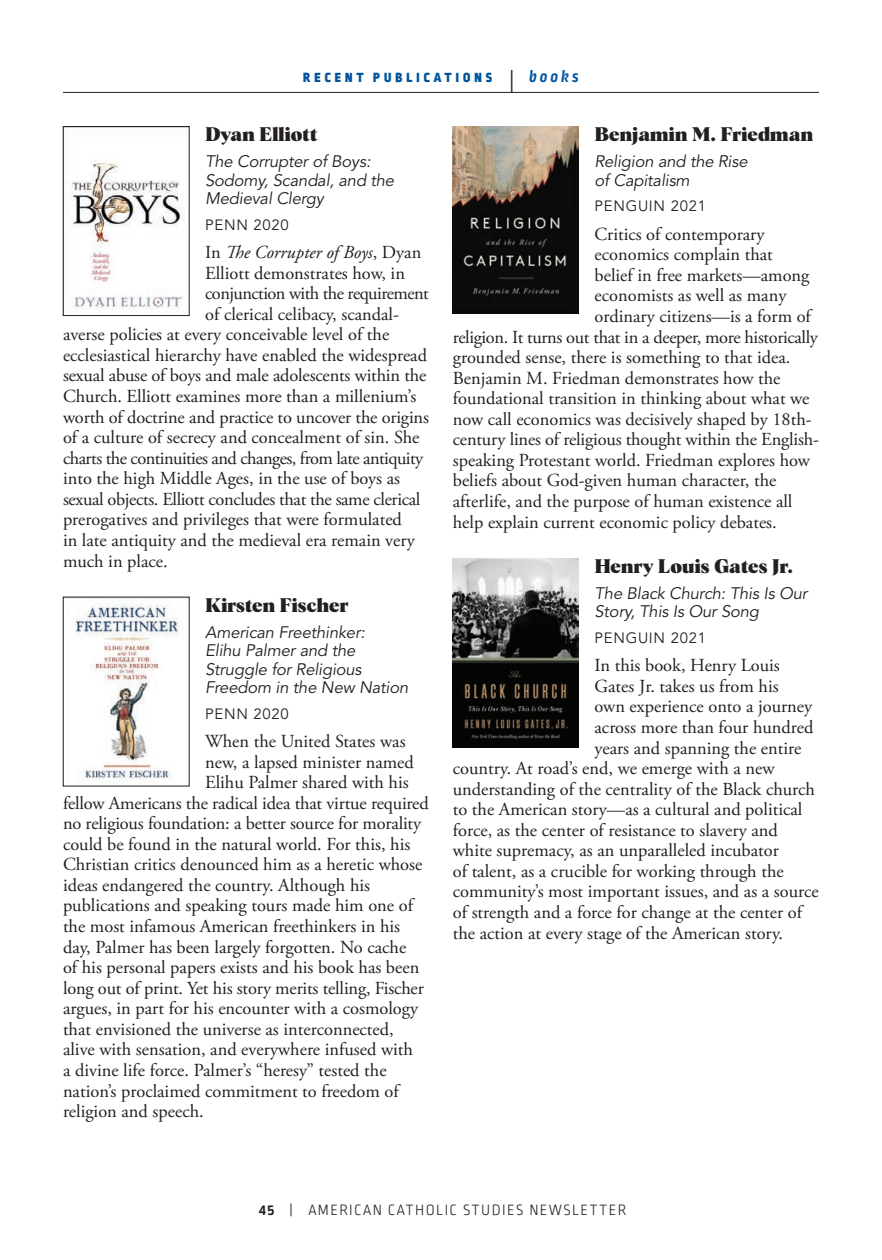
<style>
.page{position:relative;width:882px;height:1260px;background:#fff}
.page>*{position:absolute;margin:0;border:0;box-sizing:border-box;transform-origin:0 0}
.t1{font:900 19.25px "Albra";letter-spacing:.005em;color:#231f20}
.t2{font:18.38px "Adobe Garamond Pro";color:#231f20}
.t3{font:18.38px "Adobe Garamond Pro";letter-spacing:-.02em;color:#231f20}
.t4{font:18.38px "Adobe Garamond Pro";letter-spacing:-.03em;color:#231f20}
.t5{font:italic 18.38px "Adobe Garamond Pro";color:#231f20}
.t6{font:italic 16.62px/18.4px "Avenir";letter-spacing:-.01em;color:#231f20}
.t7{font:300 15.75px "Ropa Sans Pro";letter-spacing:.09em;color:#231f20}
.t8{font:14.88px "Avenir";letter-spacing:.05em;color:#231f20}
.t9{font:900 14px "Ropa Sans Pro";letter-spacing:.29em;color:#01539e}
.s1{font-family:"Adobe Garamond Pro";font-weight:400;font-size:22.75px;color:#231f20}
.s2{font-weight:700;font-style:italic;font-size:17.5px}
.s3{font-style:normal}
.s4{font-weight:700}
</style>
<div class="page">
<img style="left:65px;top:128px;width:120px;height:181px">
<div style="left:63px;top:126px;width:126px;height:190px;border:1px solid #231f20"></div>
<img style="left:75px;top:599px;width:104px;height:182px">
<div style="left:63px;top:597px;width:126px;height:189px;border:1px solid #231f20"></div>
<hr style="left:63px;top:92px;width:756px;height:1px;background:#231f20">
<img style="left:453px;top:127px;width:126px;height:186px">
<img style="left:453px;top:558px;width:126px;height:189px">
<p class="t9" style="left:303px;top:69px;width:277px">RECENT PUBLICATIONS <span class="s1">|</span> <span class="s2">books</span></p>
<p class="t1" style="left:205px;top:120px;width:114px">Dyan Elliott</p>
<p class="t6" style="left:205px;top:153px;width:190px">The Corrupter of Boys:<br>Sodomy, Scandal, and the<br>Medieval Clergy</p>
<p class="t8" style="left:205px;top:216px;width:85px">PENN 2020</p>
<p class="t5" style="left:205px;top:241px;width:218px"><span class="s3">In</span> The Corrupter of Boys<span class="s3">, Dyan</span></p>
<p class="t2" style="left:205px;top:262px;width:201px">Elliott demonstrates how, in</p>
<p class="t4" style="left:205px;top:282px;width:225px">conjunction with the requirement</p>
<p class="t2" style="left:205px;top:303px;width:195px">of clerical celibacy, scandal-</p>
<p class="t2" style="left:63px;top:324px;width:328px">averse policies at every conceivable level of the</p>
<p class="t2" style="left:63px;top:344px;width:366px">ecclesiastical hierarchy have enabled the widespread</p>
<p class="t2" style="left:63px;top:365px;width:365px">sexual abuse of boys and male adolescents within the</p>
<p class="t2" style="left:63px;top:385px;width:355px">Church. Elliott examines more than a millenium’s</p>
<p class="t2" style="left:63px;top:406px;width:367px">worth of doctrine and practice to uncover the origins</p>
<p class="t2" style="left:63px;top:426px;width:358px">of a culture of secrecy and concealment of sin. She</p>
<p class="t4" style="left:63px;top:447px;width:362px">charts the continuities and changes, from late antiquity</p>
<p class="t2" style="left:63px;top:467px;width:339px">into the high Middle Ages, in the use of boys as</p>
<p class="t3" style="left:63px;top:488px;width:359px">sexual objects. Elliott concludes that the same clerical</p>
<p class="t2" style="left:63px;top:509px;width:340px">prerogatives and privileges that were formulated</p>
<p class="t2" style="left:63px;top:529px;width:353px">in late antiquity and the medieval era remain very</p>
<p class="t2" style="left:63px;top:550px;width:106px">much in place.</p>
<p class="t1" style="left:205px;top:591px;width:145px">Kirsten Fischer</p>
<p class="t6" style="left:205px;top:623px;width:205px">American Freethinker:<br>Elihu Palmer and the<br>Struggle for Religious<br>Freedom in the New Nation</p>
<p class="t8" style="left:205px;top:705px;width:85px">PENN 2020</p>
<p class="t2" style="left:205px;top:730px;width:202px">When the United States was</p>
<p class="t2" style="left:205px;top:751px;width:210px">new, a lapsed minister named</p>
<p class="t2" style="left:205px;top:771px;width:205px">Elihu Palmer shared with his</p>
<p class="t2" style="left:63px;top:792px;width:367px">fellow Americans the radical idea that virtue required</p>
<p class="t2" style="left:63px;top:812px;width:360px">no religious foundation: a better source for morality</p>
<p class="t2" style="left:63px;top:833px;width:349px">could be found in the natural world. For this, his</p>
<p class="t2" style="left:63px;top:854px;width:361px">Christian critics denounced him as a heretic whose</p>
<p class="t2" style="left:63px;top:874px;width:309px">ideas endangered the country. Although his</p>
<p class="t2" style="left:63px;top:895px;width:352px">publications and speaking tours made him one of</p>
<p class="t2" style="left:63px;top:915px;width:339px">the most infamous American freethinkers in his</p>
<p class="t2" style="left:63px;top:936px;width:345px">day, Palmer has been largely forgotten. No cache</p>
<p class="t2" style="left:63px;top:956px;width:358px">of his personal papers exists and his book has been</p>
<p class="t2" style="left:63px;top:977px;width:362px">long out of print. Yet his story merits telling, Fischer</p>
<p class="t2" style="left:63px;top:997px;width:357px">argues, in part for his encounter with a cosmology</p>
<p class="t2" style="left:63px;top:1018px;width:332px">that envisioned the universe as interconnected,</p>
<p class="t2" style="left:63px;top:1039px;width:352px">alive with sensation, and everywhere infused with</p>
<p class="t2" style="left:63px;top:1059px;width:325px">a divine life force. Palmer’s “heresy” tested the</p>
<p class="t2" style="left:63px;top:1080px;width:337px">nation’s proclaimed commitment to freedom of</p>
<p class="t2" style="left:63px;top:1100px;width:142px">religion and speech.</p>
<p class="t1" style="left:595px;top:120px;width:220px">Benjamin M. Friedman</p>
<p class="t6" style="left:595px;top:153px;width:155px">Religion and the Rise of Capitalism</p>
<p class="t8" style="left:595px;top:198px;width:113px">PENGUIN 2021</p>
<p class="t2" style="left:595px;top:223px;width:172px">Critics of contemporary</p>
<p class="t2" style="left:595px;top:243px;width:180px">economics complain that</p>
<p class="t2" style="left:595px;top:264px;width:216px">belief in free markets—among</p>
<p class="t2" style="left:595px;top:285px;width:193px">economists as well as many</p>
<p class="t2" style="left:595px;top:305px;width:218px">ordinary citizens—is a form of</p>
<p class="t3" style="left:453px;top:326px;width:367px">religion. It turns out that in a deeper, more historically</p>
<p class="t2" style="left:453px;top:346px;width:339px">grounded sense, there is something to that idea.</p>
<p class="t2" style="left:453px;top:367px;width:329px">Benjamin M. Friedman demonstrates how the</p>
<p class="t2" style="left:453px;top:387px;width:358px">foundational transition in thinking about what we</p>
<p class="t2" style="left:453px;top:408px;width:360px">now call economics was decisively shaped by 18th-</p>
<p class="t2" style="left:453px;top:429px;width:368px">century lines of religious thought within the English-</p>
<p class="t2" style="left:453px;top:449px;width:359px">speaking Protestant world. Friedman explores how</p>
<p class="t2" style="left:453px;top:470px;width:325px">beliefs about God-given human character, the</p>
<p class="t2" style="left:453px;top:490px;width:341px">afterlife, and the purpose of human existence all</p>
<p class="t2" style="left:453px;top:511px;width:326px">help explain current economic policy debates.</p>
<p class="t1" style="left:595px;top:552px;width:200px">Henry Louis Gates Jr.</p>
<p class="t6" style="left:595px;top:585px;width:214px">The Black Church: This Is Our<br>Story, This Is Our Song</p>
<p class="t8" style="left:595px;top:629px;width:113px">PENGUIN 2021</p>
<p class="t2" style="left:595px;top:654px;width:187px">In this book, Henry Louis</p>
<p class="t2" style="left:595px;top:675px;width:186px">Gates Jr. takes us from his</p>
<p class="t2" style="left:595px;top:696px;width:219px">own experience onto a journey</p>
<p class="t2" style="left:595px;top:716px;width:220px">across more than four hundred</p>
<p class="t2" style="left:595px;top:737px;width:208px">years and spanning the entire</p>
<p class="t2" style="left:453px;top:757px;width:323px">country. At road’s end, we emerge with a new</p>
<p class="t2" style="left:453px;top:778px;width:364px">understanding of the centrality of the Black church</p>
<p class="t2" style="left:453px;top:798px;width:351px">to the American story—as a cultural and political</p>
<p class="t2" style="left:453px;top:819px;width:327px">force, as the center of resistance to slavery and</p>
<p class="t2" style="left:453px;top:840px;width:328px">white supremacy, as an unparalleled incubator</p>
<p class="t2" style="left:453px;top:860px;width:332px">of talent, as a crucible for working through the</p>
<p class="t2" style="left:453px;top:881px;width:367px">community’s most important issues, and as a source</p>
<p class="t2" style="left:453px;top:901px;width:351px">of strength and a force for change at the center of</p>
<p class="t2" style="left:453px;top:922px;width:332px">the action at every stage of the American story.</p>
<p class="t7" style="left:259px;top:1201px;width:369px"><span class="s4">45</span> | AMERICAN CATHOLIC STUDIES NEWSLETTER</p>
</div>
